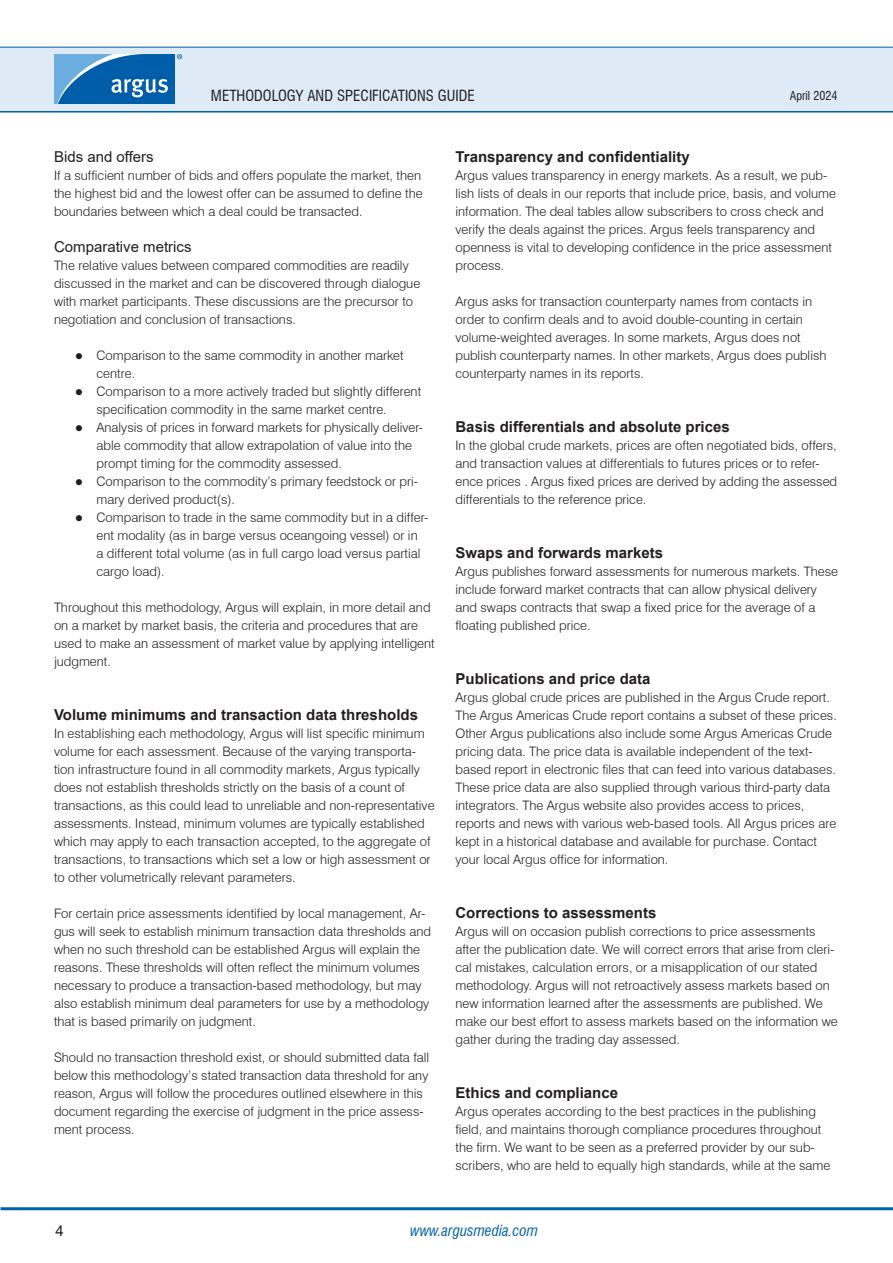
<style>
.page{position:relative;width:893px;height:1263px;background:#fff}
.page>*{position:absolute;margin:0;border:0;box-sizing:border-box;transform-origin:0 0}
.SubSectionHeader{font:700 15px "Arial";color:#231f20}
.t1{font:condensed 15px "Swiss 721 BT";color:#231f20}
.Subsubhead{font:15px "Arial";color:#231f20}
.t2{font:italic condensed 15px "Swiss 721 BT";color:#0161aa}
.Body_Text{font:300 13.05px/18px "Swiss 721 BT";color:#231f20}
.Bullet_indent_text{font:300 13.05px/18px "Swiss 721 BT";color:#231f20}
.t3{font:condensed 12px "Swiss 721 BT";color:#231f20}
</style>
<div class="page">
<hr style="left:0;top:110px;width:893px;height:3px;background:#0161aa">
<div style="left:0;top:47px;width:893px;height:64px;background:#deebf7"></div>
<hr style="left:0;top:47px;width:893px;height:1px;background:#0161aa">
<hr style="left:1px;top:1207px;width:892px;height:3px;background:#0161aa">
<svg style="left:54px;top:54px;width:128px;height:50px;background:#3883c0"></svg>
<p class="t1" style="left:211px;top:86px;width:265px">METHODOLOGY AND SPECIFICATIONS GUIDE</p>
<p class="t3" style="left:790px;top:88px;width:49px">April 2024</p>
<p class="Subsubhead" style="left:54px;top:146px;width:101px">Bids and offers</p>
<p class="Body_Text" style="left:54px;top:166px;width:370px">If a sufficient number of bids and offers populate the market, then the highest bid and the lowest offer can be assumed to define the boundaries between which a deal could be transacted.</p>
<p class="Subsubhead" style="left:54px;top:236px;width:139px">Comparative metrics</p>
<p class="Body_Text" style="left:54px;top:256px;width:368px">The relative values between compared commodities are readily discussed in the market and can be discovered through dialogue with market participants. These discussions are the precursor to negotiation and conclusion of transactions.</p>
<p class="Bullet_indent_text" style="left:97px;top:346px;width:309px;text-indent:-21px">● Comparison to the same commodity in another market centre.</p>
<p class="Bullet_indent_text" style="left:97px;top:382px;width:326px;text-indent:-21px">● Comparison to a more actively traded but slightly different specification commodity in the same market centre.</p>
<p class="Bullet_indent_text" style="left:97px;top:418px;width:328px;text-indent:-21px">● Analysis of prices in forward markets for physically deliver&shy;able commodity that allow extrapolation of value into the prompt timing for the commodity assessed.</p>
<p class="Bullet_indent_text" style="left:97px;top:472px;width:323px;text-indent:-21px">● Comparison to the commodity’s primary feedstock or pri&shy;mary derived product(s).</p>
<p class="Bullet_indent_text" style="left:97px;top:508px;width:333px;text-indent:-21px">● Comparison to trade in the same commodity but in a differ&shy;ent modality (as in barge versus oceangoing vessel) or in<br>a different total volume (as in full cargo load versus partial cargo load).</p>
<p class="Body_Text" style="left:54px;top:598px;width:382px">Throughout this methodology, Argus will explain, in more detail and on a market by market basis, the criteria and procedures that are used to make an assessment of market value by applying intelligent judgment.</p>
<p class="SubSectionHeader" style="left:54px;top:704px;width:365px">Volume minimums and transaction data thresholds</p>
<p class="Body_Text" style="left:54px;top:724px;width:382px">In establishing each methodology, Argus will list specific minimum volume for each assessment. Because of the varying transporta&shy;tion infrastructure found in all commodity markets, Argus typically does not establish thresholds strictly on the basis of a count of transactions, as this could lead to unreliable and non-representative assessments. Instead, minimum volumes are typically established which may apply to each transaction accepted, to the aggregate of transactions, to transactions which set a low or high assessment or to other volumetrically relevant parameters.</p>
<p class="Body_Text" style="left:54px;top:904px;width:379px">For certain price assessments identified by local management, Ar&shy;gus will seek to establish minimum transaction data thresholds and when no such threshold can be established Argus will explain the reasons. These thresholds will often reflect the minimum volumes necessary to produce a transaction-based methodology, but may also establish minimum deal parameters for use by a methodology that is based primarily on judgment.</p>
<p class="Body_Text" style="left:54px;top:1048px;width:377px">Should no transaction threshold exist, or should submitted data fall below this methodology’s stated transaction data threshold for any reason, Argus will follow the procedures outlined elsewhere in this document regarding the exercise of judgment in the price assess&shy;ment process.</p>
<p class="SubSectionHeader" style="left:455px;top:146px;width:236px">Transparency and confidentiality</p>
<p class="Body_Text" style="left:455px;top:166px;width:382px">Argus values transparency in energy markets. As a result, we pub&shy;lish lists of deals in our reports that include price, basis, and volume information. The deal tables allow subscribers to cross check and verify the deals against the prices. Argus feels transparency and openness is vital to developing confidence in the price assessment process.</p>
<p class="Body_Text" style="left:455px;top:292px;width:372px">Argus asks for transaction counterparty names from contacts in order to confirm deals and to avoid double-counting in certain volume-weighted averages. In some markets, Argus does not publish counterparty names. In other markets, Argus does publish counterparty names in its reports.</p>
<p class="SubSectionHeader" style="left:455px;top:416px;width:276px">Basis differentials and absolute prices</p>
<p class="Body_Text" style="left:455px;top:436px;width:383px">In the global crude markets, prices are often negotiated bids, offers, and transaction values at differentials to futures prices or to refer&shy;ence prices . Argus fixed prices are derived by adding the assessed differentials to the reference price.</p>
<p class="SubSectionHeader" style="left:455px;top:542px;width:209px">Swaps and forwards markets</p>
<p class="Body_Text" style="left:455px;top:562px;width:384px">Argus publishes forward assessments for numerous markets. These include forward market contracts that can allow physical delivery and swaps contracts that swap a fixed price for the average of a floating published price.</p>
<p class="SubSectionHeader" style="left:455px;top:668px;width:197px">Publications and price data</p>
<p class="Body_Text" style="left:455px;top:688px;width:383px">Argus global crude prices are published in the Argus Crude report.<br>The Argus Americas Crude report contains a subset of these prices.<br>Other Argus publications also include some Argus Americas Crude pricing data. The price data is available independent of the text&shy;based report in electronic files that can feed into various databases.<br>These price data are also supplied through various third-party data integrators. The Argus website also provides access to prices, reports and news with various web-based tools. All Argus prices are kept in a historical database and available for purchase. Contact your local Argus office for information.</p>
<p class="SubSectionHeader" style="left:455px;top:902px;width:202px">Corrections to assessments</p>
<p class="Body_Text" style="left:455px;top:922px;width:384px">Argus will on occasion publish corrections to price assessments after the publication date. We will correct errors that arise from cleri&shy;cal mistakes, calculation errors, or a misapplication of our stated methodology. Argus will not retroactively assess markets based on new information learned after the assessments are published. We make our best effort to assess markets based on the information we gather during the trading day assessed.</p>
<p class="SubSectionHeader" style="left:455px;top:1082px;width:164px">Ethics and compliance</p>
<p class="Body_Text" style="left:455px;top:1102px;width:376px">Argus operates according to the best practices in the publishing field, and maintains thorough compliance procedures throughout the firm. We want to be seen as a preferred provider by our sub&shy;scribers, who are held to equally high standards, while at the same</p>
<p class="Subsubhead" style="left:55px;top:1220px;width:10px">4</p>
<p class="t2" style="left:410px;top:1221px;width:129px">www.argusmedia.com</p>
</div>
